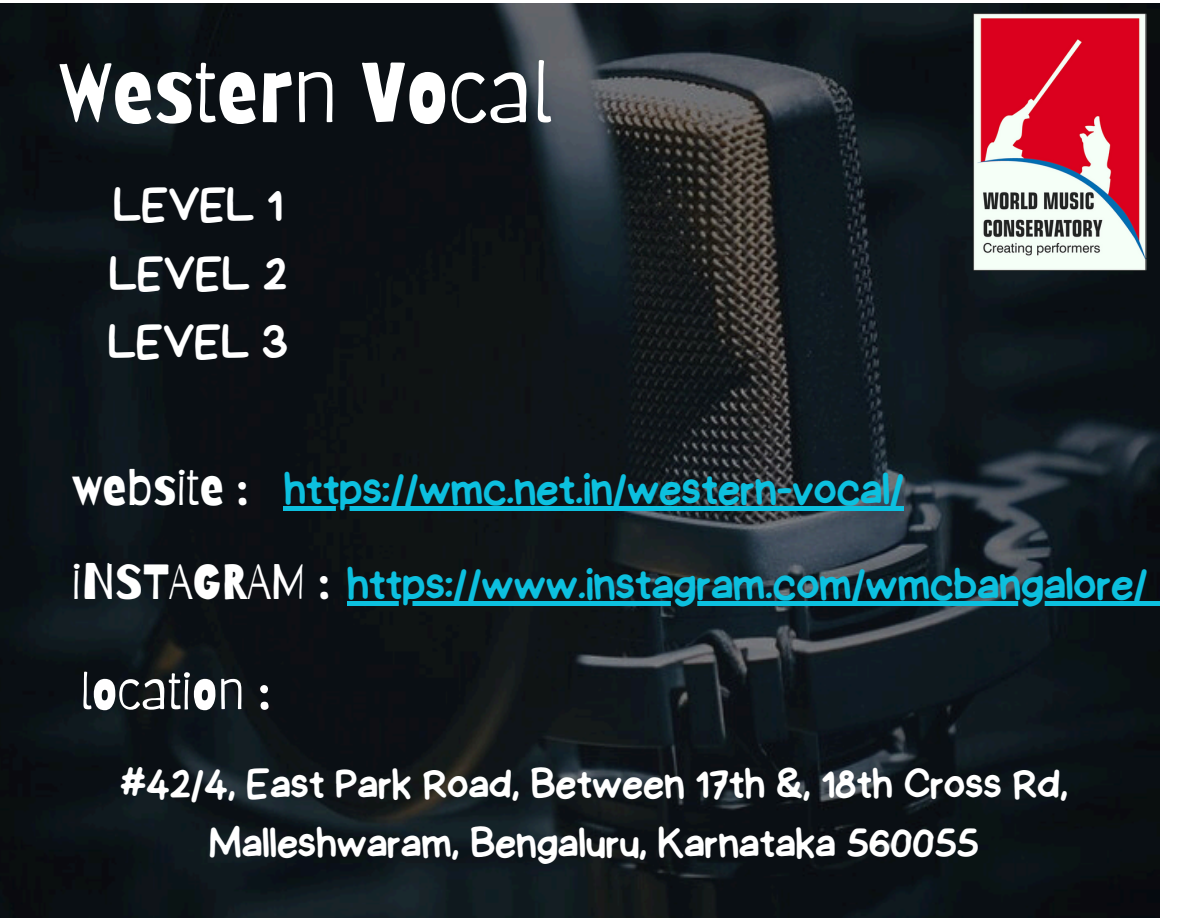
<style>
.page{position:relative;width:1188px;height:918px;background:#fff}
.page>*{position:absolute;margin:0;border:0;box-sizing:border-box;transform-origin:0 0}
.t1{font:84px "Barriecito";color:#fff}
.t2{font:50.7px "Barriecito";color:#fff}
.t3{font:49.2px/68.7px "Handyman";color:#fff;text-align:justify}
.t4{font:49.2px "Barriecito";color:#fff}
.t5{font:46.2px "Handyman";color:#0cc0df}
.t6{font:43.2px/59.7px "Handyman";color:#fff;text-align:center}
.s1{font-family:"Barriecito";font-size:49.2px;color:#fff}
</style>
<div class="page">
<img style="left:0;top:4px;width:1160px;height:914px">
<img style="left:930px;top:13px;width:230px;height:258px">
<hr style="left:284px;top:507px;width:620px;height:4px;background:#0cc0df">
<div style="left:347px;top:601px;width:801px;height:5px;background:#0cc0df"></div>
<div style="left:1148px;top:601px;width:12px;height:5px;background:#0cc0df"></div>
<h2 class="t1" style="left:58px;top:41px;width:495px">Western Vocal</h2>
<h3 class="t3" style="left:108px;top:171px;width:181px">LEVEL 1<br>LEVEL 2<br>LEVEL 3</h3>
<h3 class="t4" style="left:72px;top:457px;width:178px">website :</h3>
<p class="t5" style="left:284px;top:466px;width:622px">https://wmc.net.in/western-vocal/</p>
<h3 class="t5" style="left:72px;top:561px;width:1077px"><span class="s1">iNSTAGRAM :</span> https://www.instagram.com/wmcbangalore/</h3>
<h3 class="t2" style="left:80px;top:660px;width:192px">location :</h3>
<h3 class="t6" style="left:120px;top:754px;width:949px">#42/4, East Park Road, Between 17th &amp;, 18th Cross Rd,<br>Malleshwaram, Bengaluru, Karnataka 560055</h3>
</div>
